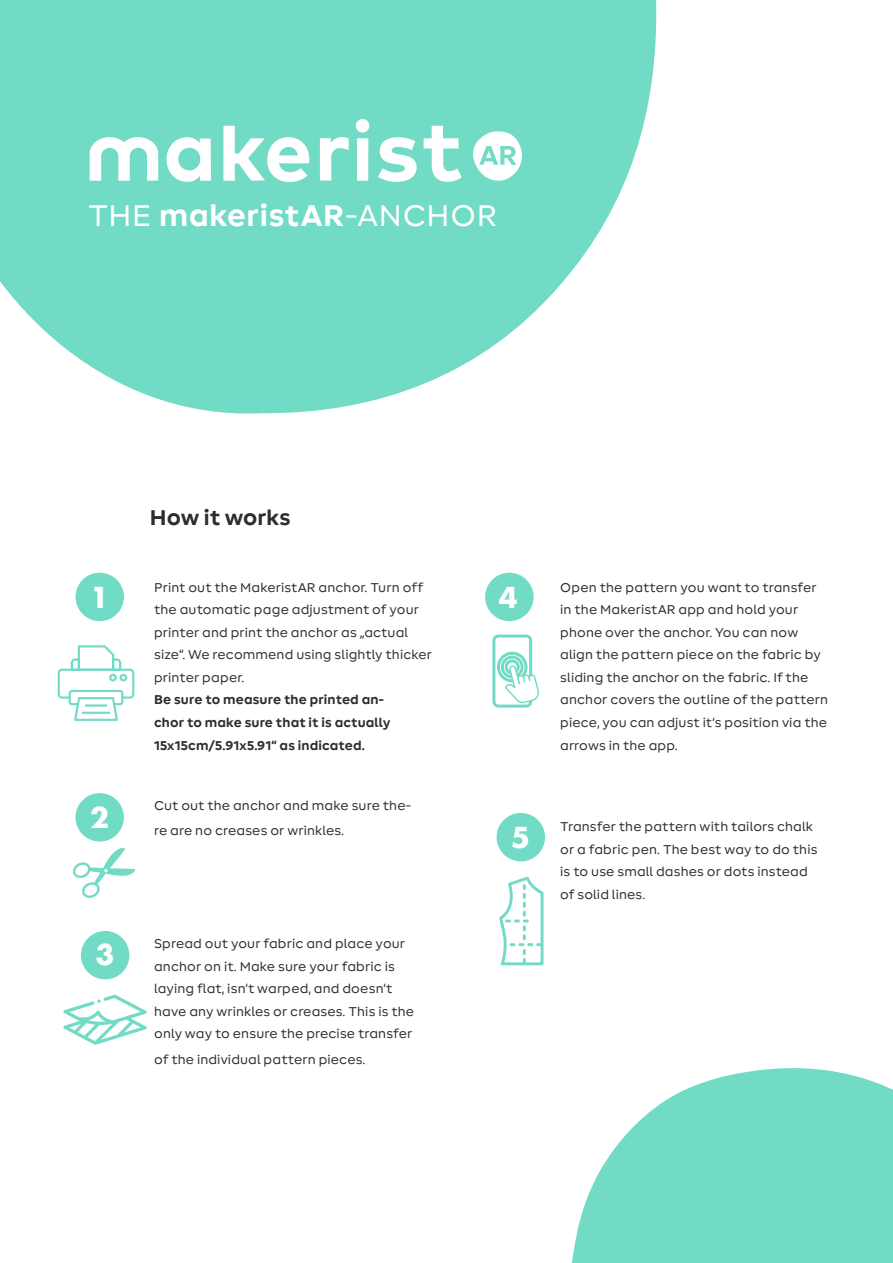
<style>
.page{position:relative;width:893px;height:1263px;background:#fff}
.page>*{position:absolute;margin:0;border:0;box-sizing:border-box;transform-origin:0 0}
.t1{font:31.5px "Makerist Sans";letter-spacing:.025em;color:#fff}
.t2{font:700 31.5px "Futura PT";color:#fff}
.t3{font:700 22.5px "Makerist Sans";color:#2d2d2d}
.t4{font:13.5px/22.5px "Makerist Sans";letter-spacing:.01em;color:#2d2d2d}
.t5{font:700 13.5px/22.5px "Makerist Sans";letter-spacing:.01em;color:#2d2d2d}
.s1{font-weight:700}
</style>
<div class="page">
<svg style="left:0;top:0;width:657px;height:414px;fill:#72dbc6"></svg>
<div style="left:75px;top:573px;width:49px;height:48px;background:#72dbc6;border-radius:50%"></div>
<div style="left:75px;top:793px;width:49px;height:48px;background:#72dbc6;border-radius:50%"></div>
<div style="left:81px;top:931px;width:48px;height:48px;background:#72dbc6;border-radius:50%"></div>
<div style="left:485px;top:573px;width:49px;height:48px;background:#72dbc6;border-radius:50%"></div>
<div style="left:497px;top:813px;width:48px;height:48px;background:#72dbc6;border-radius:50%"></div>
<svg style="left:572px;top:1068px;width:321px;height:195px;fill:#72dbc6"></svg>
<svg style="left:499px;top:876px;width:44px;height:89px"></svg>
<div style="left:492px;top:634px;width:40px;height:73px;border:3px solid #72dbc6;border-radius:4px"></div>
<div style="left:497px;top:652px;width:30px;height:30px;border:3px solid #72dbc6;border-radius:50%"></div>
<div style="left:501px;top:656px;width:23px;height:22px;border:3px solid #72dbc6;border-radius:50%"></div>
<div style="left:505px;top:659px;width:15px;height:15px;border:3px solid #72dbc6;border-radius:50%"></div>
<svg style="left:505px;top:665px;width:35px;height:39px"></svg>
<svg style="left:58px;top:645px;width:76px;height:76px"></svg>
<svg style="left:63px;top:995px;width:84px;height:50px"></svg>
<svg style="left:73px;top:848px;width:62px;height:50px"></svg>
<svg style="left:90px;top:119px;width:372px;height:63px"></svg>
<svg style="left:473px;top:129px;width:50px;height:54px"></svg>
<p class="t1" style="left:88px;top:197px;width:410px">THE <span class="s1">makeristAR</span>-ANCHOR</p>
<p class="t3" style="left:150px;top:504px;width:142px">How it works</p>
<p class="t2" style="left:90px;top:577px;width:20px">1</p>
<p class="t4" style="left:154px;top:576px;width:279px">Print out the MakeristAR anchor. Turn off the automatic page adjustment of your printer and print the anchor as „actual size“. We recommend using slightly thicker printer paper.</p>
<p class="t5" style="left:154px;top:688px;width:238px">Be sure to measure the printed an&shy;chor to make sure that it is actually<br>15x15cm/5.91x5.91“ as indicated.</p>
<p class="t2" style="left:499px;top:577px;width:20px">4</p>
<p class="t4" style="left:560px;top:576px;width:269px">Open the pattern you want to transfer in the MakeristAR app and hold your phone over the anchor. You can now align the pattern piece on the fabric by sliding the anchor on the fabric. If the anchor covers the outline of the pattern piece, you can adjust it‘s position via the arrows in the app.</p>
<p class="t2" style="left:90px;top:797px;width:20px">2</p>
<p class="t4" style="left:154px;top:792px;width:259px;line-height:25.5px">Cut out the anchor and make sure the&shy;re are no creases or wrinkles.</p>
<p class="t2" style="left:511px;top:818px;width:20px">5</p>
<p class="t4" style="left:560px;top:815px;width:259px">Transfer the pattern with tailors chalk or a fabric pen. The best way to do this is to use small dashes or dots instead of solid lines.</p>
<p class="t2" style="left:96px;top:934px;width:20px">3</p>
<p class="t4" style="left:154px;top:932px;width:261px">Spread out your fabric and place your anchor on it. Make sure your fabric is laying flat, isn‘t warped, and doesn‘t have any wrinkles or creases. This is the only way to ensure the precise transfer</p>
<p class="t4" style="left:154px;top:1048px;width:213px">of the individual pattern pieces.</p>
</div>
